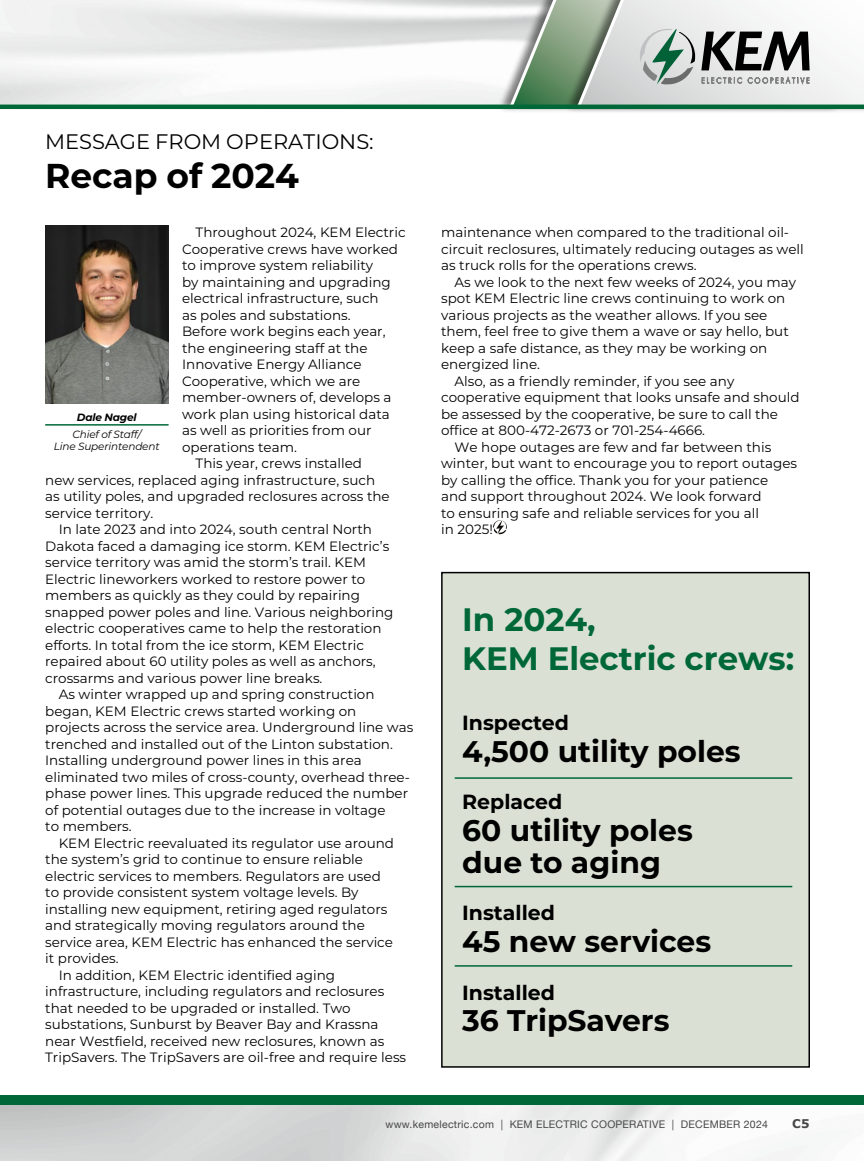
<style>
.page{position:relative;width:864px;height:1161px;background:#fff}
.page>*{position:absolute;margin:0;border:0;box-sizing:border-box;transform-origin:0 0}
.t1{font:700 34.5px "Montserrat";color:#000}
.t2{font:700 32.4px/39.3px "Montserrat";color:#006838}
.t3{font:700 29.85px/31.7px "Montserrat";color:#000}
.t4{font:21px "Montserrat";color:#000}
.t5{font:700 20.55px "Montserrat";color:#000}
.t6{font:13.5px/16.5px "Montserrat";color:#000}
.t7{font:700 12px "Verdana";color:#474747}
.t8{font:10.5px "Helvetica Neue";letter-spacing:.025em;color:#474747}
.t9{font:italic 10.5px/12px "Montserrat";letter-spacing:-.015em;color:#000;text-align:center}
.t10{font:italic 700 10.5px "Montserrat";letter-spacing:-.015em;color:#000}
</style>
<div class="page">
<div style="left:497px;top:0;width:344px;height:113px;background:#000;opacity:.5"></div>
<div style="left:442px;top:573px;width:367px;height:494px;background:#dae0d4"></div>
<div style="left:441px;top:572px;width:369px;height:496px;border:2px solid #000"></div>
<svg style="left:493px;top:520px;width:14px;height:14px"></svg>
<img style="left:45px;top:226px;width:124px;height:178px">
<hr style="left:45px;top:424px;width:124px;height:2px;background:#006838">
<hr style="left:455px;top:777px;width:337px;height:2px;background:#006838">
<hr style="left:455px;top:886px;width:337px;height:1px;background:#006838">
<hr style="left:455px;top:965px;width:337px;height:2px;background:#006838">
<div style="left:0;top:1095px;width:864px;height:10px;background:#006838"></div>
<svg style="left:506px;top:0;width:358px;height:111px"></svg>
<hr style="left:0;top:105px;width:864px;height:4px;background:#006838">
<h3 class="t4" style="left:45px;top:127px;width:330px">MESSAGE FROM OPERATIONS:</h3>
<h1 class="t1" style="left:45px;top:151px;width:256px">Recap of 2024</h1>
<p class="t6" style="left:196px;top:224px;width:212px">Throughout 2024, KEM Electric</p>
<p class="t6" style="left:182px;top:240px;width:217px">Cooperative crews have worked</p>
<p class="t6" style="left:182px;top:257px;width:193px">to improve system reliability</p>
<p class="t6" style="left:182px;top:273px;width:210px">by maintaining and upgrading</p>
<p class="t6" style="left:182px;top:290px;width:198px">electrical infrastructure, such</p>
<p class="t6" style="left:182px;top:306px;width:170px">as poles and substations.</p>
<p class="t6" style="left:182px;top:323px;width:205px">Before work begins each year,</p>
<p class="t6" style="left:182px;top:339px;width:187px">the engineering staff at the</p>
<p class="t6" style="left:182px;top:356px;width:181px">Innovative Energy Alliance</p>
<p class="t6" style="left:182px;top:372px;width:180px">Cooperative, which we are</p>
<p class="t6" style="left:182px;top:389px;width:211px">member-owners of, develops a</p>
<p class="t6" style="left:182px;top:405px;width:209px">work plan using historical data</p>
<p class="t6" style="left:182px;top:422px;width:191px">as well as priorities from our</p>
<p class="t6" style="left:182px;top:438px;width:116px">operations team.</p>
<p class="t6" style="left:196px;top:455px;width:168px">This year, crews installed</p>
<p class="t6" style="left:45px;top:471px;width:331px">new services, replaced aging infrastructure, such</p>
<p class="t6" style="left:45px;top:488px;width:346px">as utility poles, and upgraded reclosures across the</p>
<p class="t6" style="left:45px;top:504px;width:110px">service territory.</p>
<p class="t6" style="left:59px;top:521px;width:315px">In late 2023 and into 2024, south central North</p>
<p class="t6" style="left:45px;top:537px;width:346px">Dakota faced a damaging ice storm. KEM Electric’s</p>
<p class="t6" style="left:45px;top:554px;width:322px">service territory was amid the storm’s trail. KEM</p>
<p class="t6" style="left:45px;top:570px;width:322px">Electric lineworkers worked to restore power to</p>
<p class="t6" style="left:45px;top:587px;width:316px">members as quickly as they could by repairing</p>
<p class="t6" style="left:45px;top:603px;width:350px">snapped power poles and line. Various neighboring</p>
<p class="t6" style="left:45px;top:620px;width:338px">electric cooperatives came to help the restoration</p>
<p class="t6" style="left:45px;top:636px;width:320px">efforts. In total from the ice storm, KEM Electric</p>
<p class="t6" style="left:45px;top:653px;width:332px">repaired about 60 utility poles as well as anchors,</p>
<p class="t6" style="left:45px;top:669px;width:279px">crossarms and various power line breaks.</p>
<p class="t6" style="left:59px;top:686px;width:317px">As winter wrapped up and spring construction</p>
<p class="t6" style="left:45px;top:702px;width:313px">began, KEM Electric crews started working on</p>
<p class="t6" style="left:45px;top:719px;width:370px">projects across the service area. Underground line was</p>
<p class="t6" style="left:45px;top:735px;width:349px">trenched and installed out of the Linton substation.</p>
<p class="t6" style="left:45px;top:752px;width:318px">Installing underground power lines in this area</p>
<p class="t6" style="left:45px;top:768px;width:366px">eliminated two miles of cross-county, overhead three-</p>
<p class="t6" style="left:45px;top:785px;width:364px">phase power lines. This upgrade reduced the number</p>
<p class="t6" style="left:45px;top:801px;width:342px">of potential outages due to the increase in voltage</p>
<p class="t6" style="left:45px;top:818px;width:88px">to members.</p>
<p class="t6" style="left:59px;top:834px;width:337px">KEM Electric reevaluated its regulator use around</p>
<p class="t6" style="left:45px;top:851px;width:319px">the system’s grid to continue to ensure reliable</p>
<p class="t6" style="left:45px;top:867px;width:337px">electric services to members. Regulators are used</p>
<p class="t6" style="left:45px;top:884px;width:315px">to provide consistent system voltage levels. By</p>
<p class="t6" style="left:45px;top:900px;width:344px">installing new equipment, retiring aged regulators</p>
<p class="t6" style="left:45px;top:917px;width:321px">and strategically moving regulators around the</p>
<p class="t6" style="left:45px;top:933px;width:349px">service area, KEM Electric has enhanced the service</p>
<p class="t6" style="left:45px;top:950px;width:75px">it provides.</p>
<p class="t6" style="left:59px;top:966px;width:278px">In addition, KEM Electric identified aging</p>
<p class="t6" style="left:45px;top:983px;width:341px">infrastructure, including regulators and reclosures</p>
<p class="t6" style="left:45px;top:999px;width:307px">that needed to be upgraded or installed. Two</p>
<p class="t6" style="left:45px;top:1016px;width:335px">substations, Sunburst by Beaver Bay and Krassna</p>
<p class="t6" style="left:45px;top:1032px;width:341px">near Westfield, received new reclosures, known as</p>
<p class="t6" style="left:45px;top:1049px;width:363px">TripSavers. The TripSavers are oil-free and require less</p>
<p class="t10" style="left:77px;top:410px;width:61px">Dale Nagel</p>
<p class="t9" style="left:54px;top:428px;width:107px">Chief of Staff/<br>Line Superintendent</p>
<p class="t6" style="left:441px;top:224px;width:364px">maintenance when compared to the traditional oil&shy;circuit reclosures, ultimately reducing outages as well as truck rolls for the operations crews.</p>
<p class="t6" style="left:455px;top:273px;width:343px">As we look to the next few weeks of 2024, you may</p>
<p class="t6" style="left:441px;top:290px;width:346px">spot KEM Electric line crews continuing to work on</p>
<p class="t6" style="left:441px;top:306px;width:328px">various projects as the weather allows. If you see</p>
<p class="t6" style="left:441px;top:323px;width:349px">them, feel free to give them a wave or say hello, but</p>
<p class="t6" style="left:441px;top:339px;width:328px">keep a safe distance, as they may be working on</p>
<p class="t6" style="left:441px;top:356px;width:100px">energized line.</p>
<p class="t6" style="left:455px;top:372px;width:281px">Also, as a friendly reminder, if you see any</p>
<p class="t6" style="left:441px;top:389px;width:360px">cooperative equipment that looks unsafe and should</p>
<p class="t6" style="left:441px;top:405px;width:338px">be assessed by the cooperative, be sure to call the</p>
<p class="t6" style="left:441px;top:422px;width:266px">office at 800-472-2673 or 701-254-4666.</p>
<p class="t6" style="left:455px;top:438px;width:318px">We hope outages are few and far between this</p>
<p class="t6" style="left:441px;top:455px;width:358px">winter, but want to encourage you to report outages</p>
<p class="t6" style="left:441px;top:471px;width:329px">by calling the office. Thank you for your patience</p>
<p class="t6" style="left:441px;top:488px;width:322px">and support throughout 2024. We look forward</p>
<p class="t6" style="left:441px;top:504px;width:319px">to ensuring safe and reliable services for you all</p>
<p class="t6" style="left:441px;top:521px;width:53px">in 2025!</p>
<h2 class="t2" style="left:462px;top:598px;width:333px">In 2024,<br>KEM Electric crews:</h2>
<h3 class="t5" style="left:462px;top:708px;width:108px">Inspected</h3>
<h3 class="t3" style="left:462px;top:734px;width:280px">4,500 utility poles</h3>
<h3 class="t5" style="left:462px;top:787px;width:102px">Replaced</h3>
<h3 class="t3" style="left:462px;top:813px;width:232px">60 utility poles due to aging</h3>
<h3 class="t5" style="left:462px;top:898px;width:94px">Installed</h3>
<h3 class="t3" style="left:462px;top:924px;width:251px">45 new services</h3>
<h3 class="t5" style="left:462px;top:978px;width:94px">Installed</h3>
<h3 class="t3" style="left:462px;top:1003px;width:209px">36 TripSavers</h3>
<p class="t8" style="left:386px;top:1116px;width:384px">www.kemelectric.com | KEM ELECTRIC COOPERATIVE | DECEMBER 2024</p>
<p class="t7" style="left:792px;top:1115px;width:19px">C5</p>
</div>
